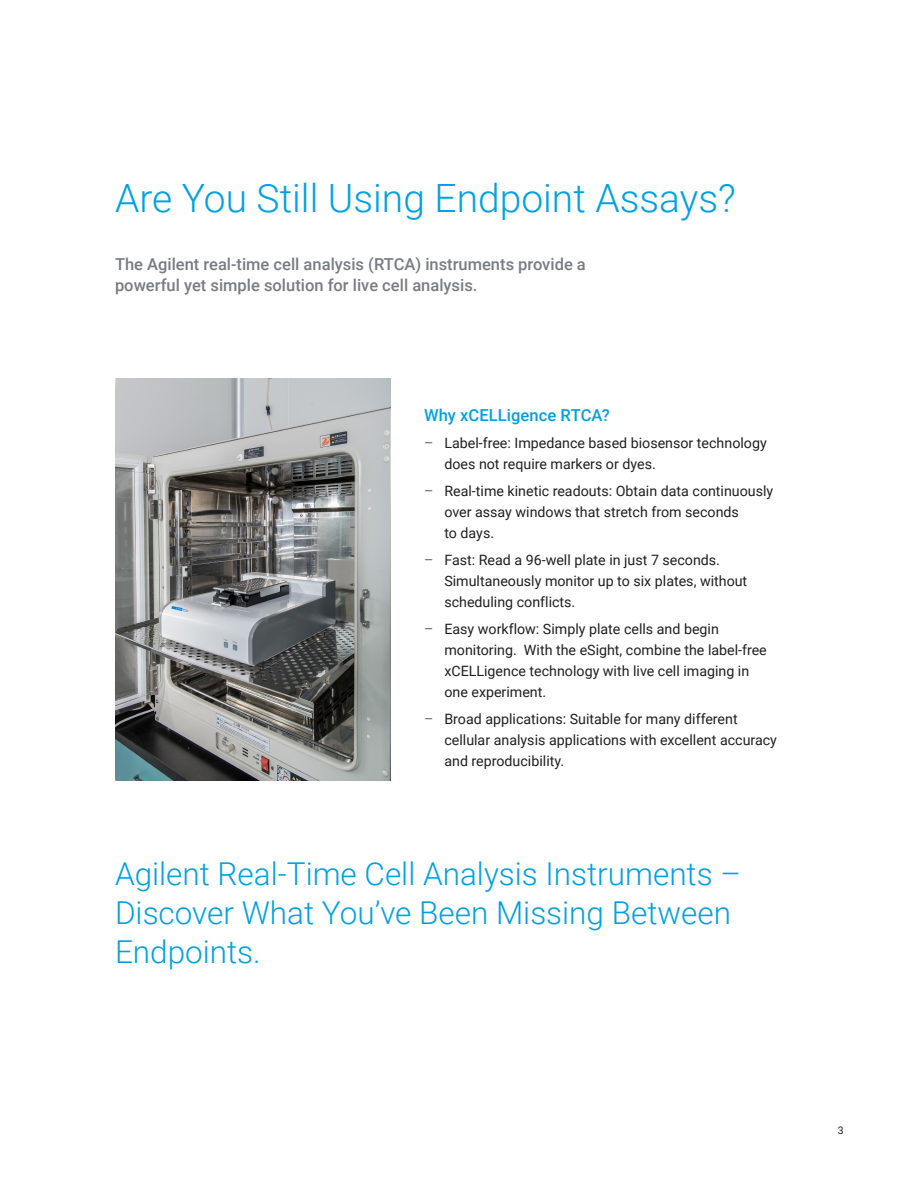
<style>
.page{position:relative;width:918px;height:1188px;background:#fff}
.page>*{position:absolute;margin:0;border:0;box-sizing:border-box;transform-origin:0 0}
.BROCHURE_headline_bl{font:300 39px "Roboto";color:#00a1e3}
.BROCHURE_int_head_bl{font:300 31.5px/39px "Roboto";color:#00a1e3}
.BROCHURE_header{font:500 16.5px/21px "Roboto";color:#787d83}
.BROCHURE_subhead_blu{font:500 16.5px "Roboto";letter-spacing:.005em;color:#00a1e3}
.t1{font:14.25px/21px "Roboto";color:#231f20}
.t2{font:10.5px "Roboto";color:#231f20}
.s1{font-weight:300}
</style>
<div class="page">
<img style="left:115px;top:378px;width:275px;height:403px">
<p class="BROCHURE_headline_bl" style="left:115px;top:171px;width:622px">Are You Still Using Endpoint Assays?</p>
<p class="BROCHURE_header" style="left:115px;top:253px;width:472px">The Agilent real-time cell analysis (RTCA) instruments provide a powerful yet simple solution for live cell analysis.</p>
<p class="BROCHURE_subhead_blu" style="left:424px;top:404px;width:187px">Why xCELLigence RTCA?</p>
<p class="t1" style="left:444px;top:432px;width:324px;text-indent:-20px"><span class="s1">–</span> Label-free: Impedance based biosensor technology does not require markers or dyes.</p>
<p class="t1" style="left:444px;top:480px;width:330px;text-indent:-20px"><span class="s1">–</span> Real-time kinetic readouts: Obtain data continuously over assay windows that stretch from seconds<br>to days.</p>
<p class="t1" style="left:444px;top:549px;width:304px;text-indent:-20px"><span class="s1">–</span> Fast: Read a 96-well plate in just 7 seconds.<br>Simultaneously monitor up to six plates, without scheduling conflicts.</p>
<p class="t1" style="left:444px;top:618px;width:324px;text-indent:-20px"><span class="s1">–</span> Easy workflow: Simply plate cells and begin monitoring. With the eSight, combine the label-free xCELLigence technology with live cell imaging in one experiment.</p>
<p class="t1" style="left:444px;top:708px;width:334px;text-indent:-20px"><span class="s1">–</span> Broad applications: Suitable for many different cellular analysis applications with excellent accuracy and reproducibility.</p>
<p class="BROCHURE_int_head_bl" style="left:115px;top:853px;width:627px">Agilent Real-Time Cell Analysis Instruments –<br>Discover What You’ve Been Missing Between<br>Endpoints.</p>
<p class="t2" style="left:838px;top:1123px;width:7px">3</p>
</div>
